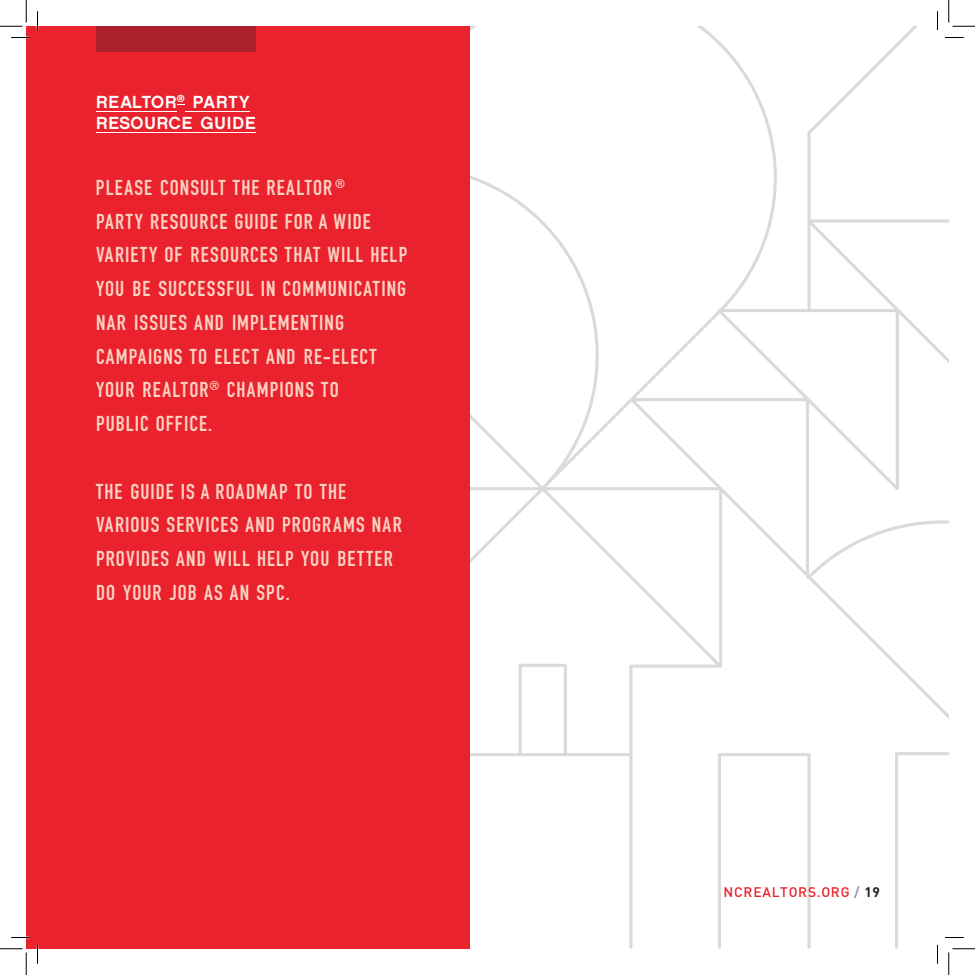
<style>
.page{position:relative;width:975px;height:975px;background:#fff}
.page>*{position:absolute;margin:0;border:0;box-sizing:border-box;transform-origin:0 0}
.t1{font:700 21.25px/33.8px "DIN Condensed";letter-spacing:.05em;color:#fbd3c4}
.t2{font:17.5px/21px "Chalet New York Nineteen Sixty";letter-spacing:.055em;color:#fff}
.t3{font:500 13.75px "DIN";letter-spacing:.05em;color:#ea222d}
.s1{font-weight:700;color:#939598}
.s2{font-weight:700;color:#231f20}
</style>
<div class="page">
<svg style="left:470px;top:26px;width:479px;height:923px"></svg>
<div style="left:26px;top:26px;width:444px;height:923px;background:#ea222d"></div>
<div style="left:96px;top:26px;width:159px;height:26px;background:#ac202c"></div>
<svg style="left:11px;top:37px;width:19px;height:1px"></svg>
<svg style="left:945px;top:37px;width:19px;height:1px"></svg>
<svg style="left:11px;top:937px;width:19px;height:1px"></svg>
<svg style="left:945px;top:937px;width:19px;height:1px"></svg>
<svg style="left:37px;top:11px;width:1px;height:19px"></svg>
<svg style="left:37px;top:945px;width:1px;height:19px"></svg>
<svg style="left:937px;top:11px;width:1px;height:19px"></svg>
<svg style="left:937px;top:945px;width:1px;height:19px"></svg>
<svg style="left:0;top:0;width:27px;height:27px"></svg>
<svg style="left:0;top:949px;width:27px;height:26px"></svg>
<svg style="left:949px;top:0;width:26px;height:27px"></svg>
<svg style="left:949px;top:949px;width:26px;height:26px"></svg>
<hr style="left:96px;top:111px;width:81px;height:1px;background:#fff">
<hr style="left:185px;top:111px;width:65px;height:1px;background:#fff">
<hr style="left:96px;top:132px;width:160px;height:1px;background:#fff">
<p class="t2" style="left:96px;top:92px;width:161px">REALTOR<sup>®</sup> PARTY<br>RESOURCE GUIDE</p>
<p class="t1" style="left:96px;top:170px;width:313px">PLEASE CONSULT THE REALTOR <sup>®<br></sup>PARTY RESOURCE GUIDE FOR A WIDE<br>VARIETY OF RESOURCES THAT WILL HELP<br>YOU BE SUCCESSFUL IN COMMUNICATING<br>NAR ISSUES AND IMPLEMENTING<br>CAMPAIGNS TO ELECT AND RE-ELECT<br>YOUR REALTOR<sup>®</sup> CHAMPIONS TO<br>PUBLIC OFFICE.</p>
<p class="t1" style="left:96px;top:474px;width:307px">THE GUIDE IS A ROADMAP TO THE<br>VARIOUS SERVICES AND PROGRAMS NAR<br>PROVIDES AND WILL HELP YOU BETTER<br>DO YOUR JOB AS AN SPC.</p>
<p class="t3" style="left:724px;top:883px;width:158px">NCREALTORS.ORG <span class="s1">/</span> <span class="s2">19</span></p>
</div>
